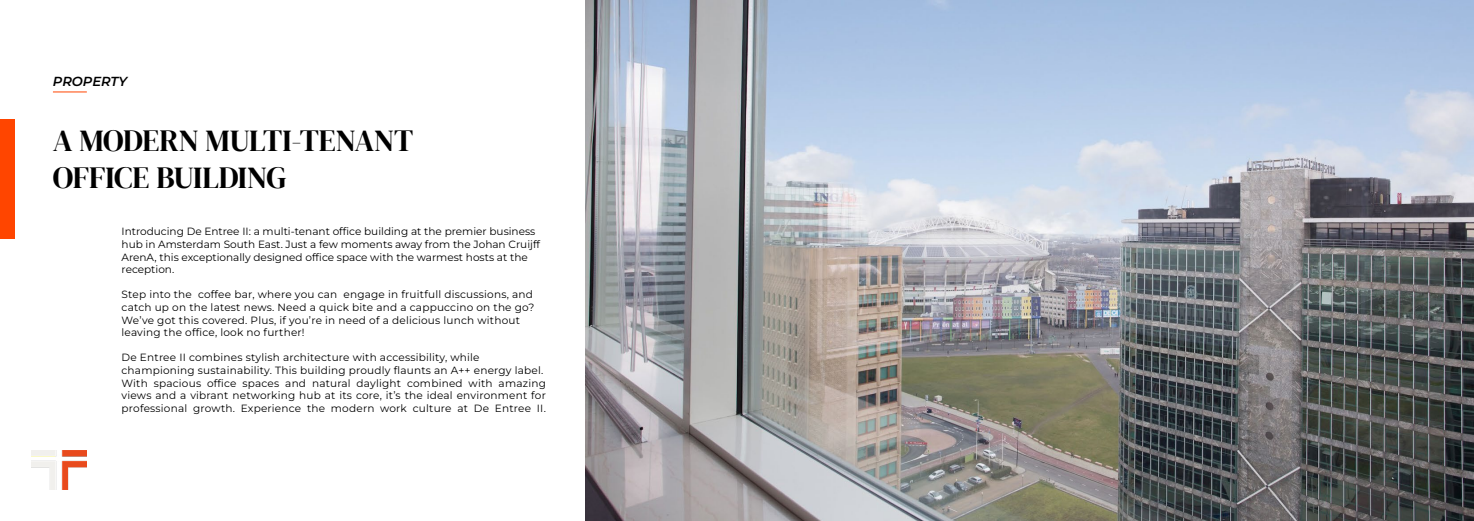
<style>
.page{position:relative;width:1474px;height:521px;background:#fff}
.page>*{position:absolute;margin:0;border:0;box-sizing:border-box;transform-origin:0 0}
.t1{font:30.62px/36.8px "DM Serif Display";letter-spacing:-.01em;color:#000}
.t2{font:italic 600 13.12px "Montserrat";letter-spacing:-.01em;color:#000}
.t3{font:10.5px/12.6px "Montserrat";letter-spacing:.02em;color:#000}
.t4{font:10.5px/12.6px "Montserrat";color:#000}
</style>
<div class="page">
<div style="left:0;top:119px;width:15px;height:120px;background:#ff4500"></div>
<hr style="left:53px;top:91px;width:34px;height:1px;background:#ff4500">
<img style="left:32px;top:450px;width:55px;height:39px">
<img style="left:585px;top:0;width:888px;height:521px">
<p class="t2" style="left:53px;top:72px;width:76px">PROPERTY</p>
<h1 class="t1" style="left:53px;top:123px;width:362px">A MODERN MULTI-TENANT<br>OFFICE BUILDING</h1>
<p class="t4" style="left:122px;top:225px;width:420px">Introducing De Entree II: a multi-tenant office building at the premier business hub in Amsterdam South East. Just a few moments away from the Johan Cruijff ArenA, this exceptionally designed office space with the warmest hosts at the reception.</p>
<p class="t3" style="left:122px;top:288px;width:414px">Step into the coffee bar, where you can engage in fruitfull discussions, and catch up on the latest news. Need a quick bite and a cappuccino on the go?<br>We’ve got this covered. Plus, if you’re in need of a delicious lunch without leaving the office, look no further!</p>
<p class="t3" style="left:122px;top:351px;width:426px">De Entree II combines stylish architecture with accessibility, while championing sustainability. This building proudly flaunts an A++ energy label.<br>With spacious office spaces and natural daylight combined with amazing views and a vibrant networking hub at its core, it’s the ideal environment for professional growth. Experience the modern work culture at De Entree II.</p>
</div>
